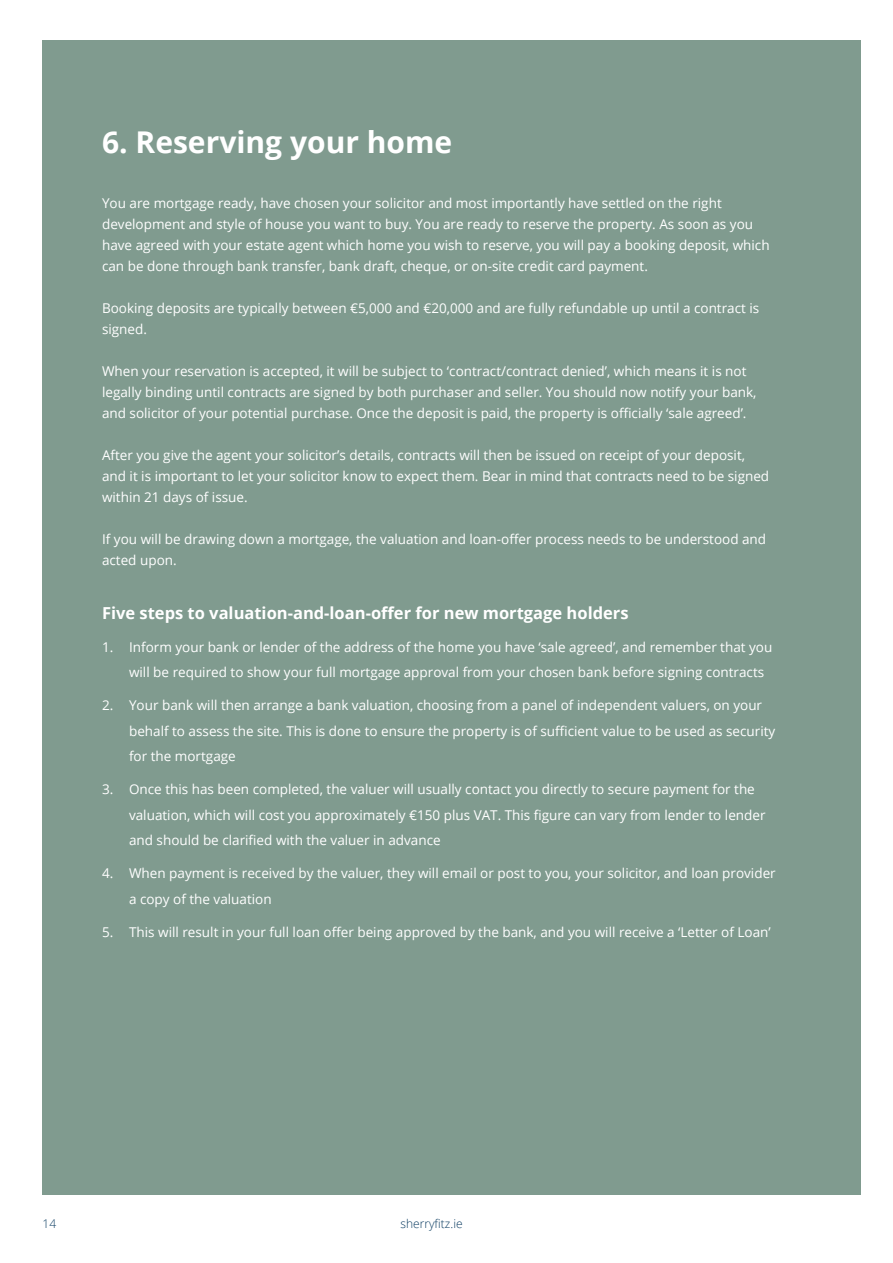
<style>
.page{position:relative;width:893px;height:1263px;background:#fff}
.page>*{position:absolute;margin:0;border:0;box-sizing:border-box;transform-origin:0 0}
.t1{font:700 30px "Open Sans";color:#fff}
.t2{font:700 16.5px "Open Sans";color:#fff}
.t3{font:13.5px/21px "Open Sans";color:#fff}
.t4{font:300 12px "Open Sans";color:#0b3c61}
</style>
<div class="page">
<div style="left:43px;top:41px;width:818px;height:1154px;background:#809b8f"></div>
<h1 class="t1" style="left:102px;top:121px;width:352px">6. Reserving your home</h1>
<p class="t3" style="left:102px;top:192px;width:669px">You are mortgage ready, have chosen your solicitor and most importantly have settled on the right development and style of house you want to buy. You are ready to reserve the property. As soon as you have agreed with your estate agent which home you wish to reserve, you will pay a booking deposit, which can be done through bank transfer, bank draft, cheque, or on-site credit card payment.</p>
<p class="t3" style="left:102px;top:297px;width:659px">Booking deposits are typically between €5,000 and €20,000 and are fully refundable up until a contract is signed.</p>
<p class="t3" style="left:102px;top:360px;width:656px">When your reservation is accepted, it will be subject to ‘contract/contract denied’, which means it is not legally binding until contracts are signed by both purchaser and seller. You should now notify your bank, and solicitor of your potential purchase. Once the deposit is paid, the property is officially ‘sale agreed’.</p>
<p class="t3" style="left:102px;top:444px;width:669px">After you give the agent your solicitor’s details, contracts will then be issued on receipt of your deposit, and it is important to let your solicitor know to expect them. Bear in mind that contracts need to be signed within 21 days of issue.</p>
<p class="t3" style="left:102px;top:528px;width:666px">If you will be drawing down a mortgage, the valuation and loan-offer process needs to be understood and acted upon.</p>
<p class="t2" style="left:102px;top:601px;width:528px">Five steps to valuation-and-loan-offer for new mortgage holders</p>
<p class="t3" style="left:129px;top:634px;width:645px;line-height:25.5px;text-indent:-27px">1. Inform your bank or lender of the address of the home you have ‘sale agreed’, and remember that you will be required to show your full mortgage approval from your chosen bank before signing contracts</p>
<p class="t3" style="left:129px;top:692px;width:648px;line-height:25.5px;text-indent:-27px">2. Your bank will then arrange a bank valuation, choosing from a panel of independent valuers, on your behalf to assess the site. This is done to ensure the property is of sufficient value to be used as security for the mortgage</p>
<p class="t3" style="left:129px;top:776px;width:638px;line-height:25.5px;text-indent:-27px">3. Once this has been completed, the valuer will usually contact you directly to secure payment for the valuation, which will cost you approximately €150 plus VAT. This figure can vary from lender to lender and should be clarified with the valuer in advance</p>
<p class="t3" style="left:129px;top:860px;width:648px;line-height:25.5px;text-indent:-27px">4. When payment is received by the valuer, they will email or post to you, your solicitor, and loan provider a copy of the valuation</p>
<p class="t3" style="left:102px;top:921px;width:670px">5. This will result in your full loan offer being approved by the bank, and you will receive a ‘Letter of Loan’</p>
<p class="t4" style="left:43px;top:1215px;width:15px">14</p>
<p class="t4" style="left:401px;top:1215px;width:64px">sherryfitz.ie</p>
</div>
